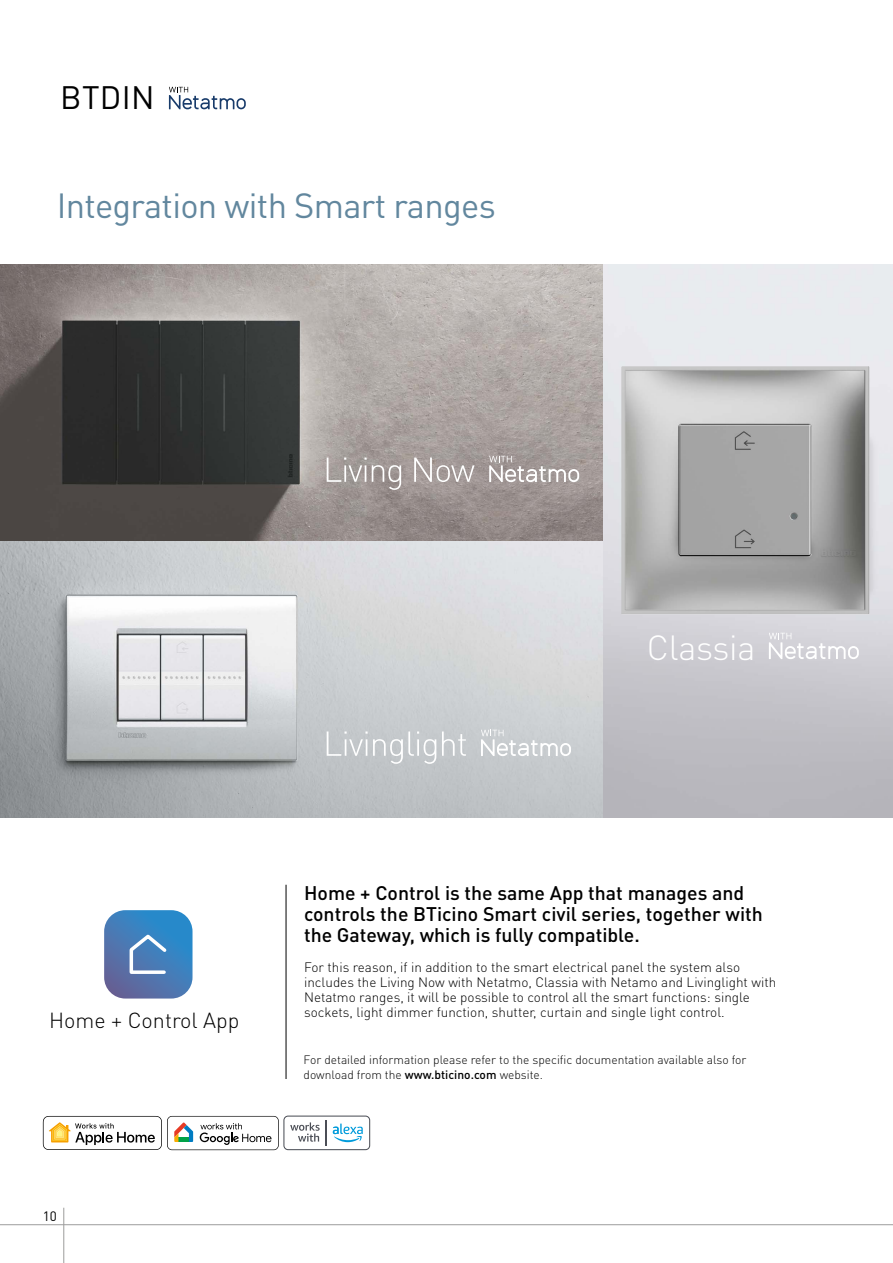
<style>
.page{position:relative;width:893px;height:1263px;background:#fff}
.page>*{position:absolute;margin:0;border:0;box-sizing:border-box;transform-origin:0 0}
.t1{font:34.5px "DIN Pro";letter-spacing:-.02em;color:#62879e}
.t2{font:300 34.5px "DIN Pro";letter-spacing:-.01em;color:#fff}
.t3{font:32.1px "DIN Pro";letter-spacing:.01em;color:#000}
.t4{font:300 21.6px "DIN Pro";color:#000}
.t5{font:500 19.5px/21px "DIN Pro";color:#000}
.t6{font:300 13.5px/15px "DIN Pro";color:#000}
.t7{font:13.5px "DIN Pro";color:#000}
.t8{font:300 12px/14.4px "DIN Pro";color:#000}
.s1{font-weight:500}
</style>
<div class="page">
<hr style="left:0;top:1224px;width:893px;height:1px;background:#9d9d9c">
<hr style="left:63px;top:1208px;width:1px;height:55px;background:#9d9d9c">
<svg style="left:169px;top:87px;width:77px;height:22px"></svg>
<img style="left:0;top:265px;width:893px;height:553px">
<svg style="left:481px;top:730px;width:90px;height:26px"></svg>
<svg style="left:327px;top:731px;width:139px;height:33px;background:#cbcfd1"></svg>
<svg style="left:327px;top:457px;width:147px;height:33px;background:#aea6a4"></svg>
<svg style="left:489px;top:456px;width:90px;height:26px;background:#b5afad"></svg>
<svg style="left:104px;top:910px;width:89px;height:88px;background:#5688bd"></svg>
<hr style="left:286px;top:885px;width:1px;height:194px;background:#000">
<svg style="left:43px;top:1116px;width:119px;height:34px"></svg>
<svg style="left:167px;top:1116px;width:112px;height:34px"></svg>
<div style="left:168px;top:1116px;width:110px;height:33px;background:#fff;border-radius:4px"></div>
<svg style="left:174px;top:1122px;width:19px;height:20px"></svg>
<svg style="left:200px;top:1123px;width:71px;height:22px"></svg>
<svg style="left:283px;top:1115px;width:87px;height:35px"></svg>
<div style="left:686px;top:697px;width:90px;height:27px;background:#c1c0c6"></div>
<img style="left:621px;top:366px;width:248px;height:248px">
<svg style="left:686px;top:633px;width:173px;height:50px;background:#d0cfd5"></svg>
<h2 class="t3" style="left:60px;top:76px;width:96px">BTDIN</h2>
<h1 class="t1" style="left:57px;top:182px;width:441px">Integration with Smart ranges</h1>
<h1 class="t2" style="left:647px;top:624px;width:110px">Classia</h1>
<h3 class="t4" style="left:49px;top:1005px;width:192px">Home + Control App</h3>
<p class="t7" style="left:43px;top:1207px;width:16px">10</p>
<h3 class="t5" style="left:304px;top:881px;width:460px">Home + Control is the same App that manages and controls the BTicino Smart civil series, together with the Gateway, which is fully compatible.</h3>
<p class="t6" style="left:304px;top:959px;width:474px">For this reason, if in addition to the smart electrical panel the system also includes the Living Now with Netatmo, Classia with Netamo and Livinglight with Netatmo ranges, it will be possible to control all the smart functions: single sockets, light dimmer function, shutter, curtain and single light control.</p>
<p class="t8" style="left:304px;top:1052px;width:444px">For detailed information please refer to the specific documentation available also for download from the <span class="s1">www.bticino.com</span> website.</p>
</div>
